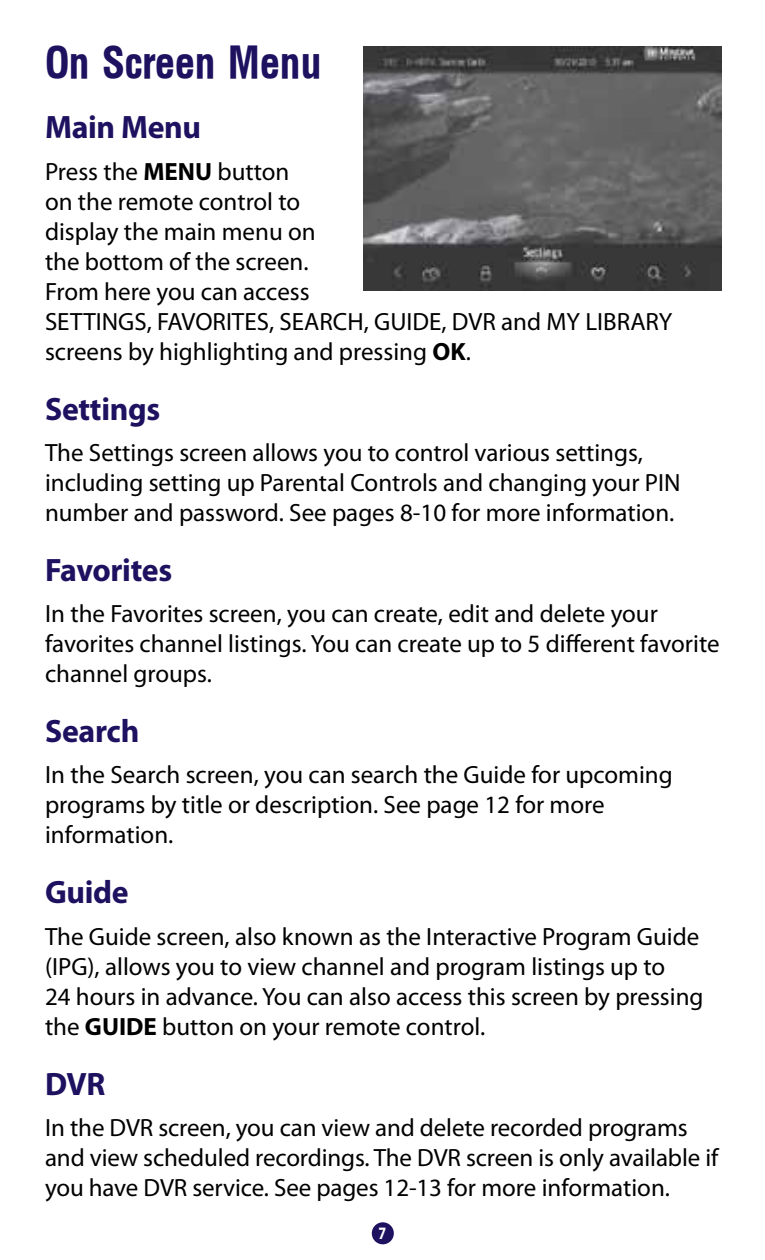
<style>
.page{position:relative;width:765px;height:1260px;background:#fff}
.page>*{position:absolute;margin:0;border:0;box-sizing:border-box;transform-origin:0 0}
.t1{font:700 42.5px "Triumvirate Condensed";letter-spacing:-.01em;color:#1d1160}
.t2{font:700 32.5px "Myriad Pro";letter-spacing:-.01em;color:#1d1160}
.t3{font:25px/30px "Myriad Pro";color:#000}
.t4{font:700 17.5px "Myriad Pro";color:#fff;scale:.8 1}
.s1{font-weight:700}
</style>
<div class="page">
<div style="left:372px;top:1222px;width:22px;height:22px;background:#1d1160;border-radius:50%"></div>
<img style="left:364px;top:47px;width:357px;height:243px">
<h1 class="t1" style="left:45px;top:35px;width:278px">On Screen Menu</h1>
<h2 class="t2" style="left:45px;top:106px;width:158px">Main Menu</h2>
<p class="t3" style="left:45px;top:156px;width:629px">Press the <span class="s1">MENU</span> button<br>on the remote control to<br>display the main menu on<br>the bottom of the screen.<br>From here you can access<br>SETTINGS, FAVORITES, SEARCH, GUIDE, DVR and MY LIBRARY screens by highlighting and pressing <span class="s1">OK</span>.</p>
<h2 class="t2" style="left:45px;top:387px;width:117px">Settings</h2>
<p class="t3" style="left:45px;top:437px;width:637px">The Settings screen allows you to control various settings, including setting up Parental Controls and changing your PIN number and password. See pages 8-10 for more information.</p>
<h2 class="t2" style="left:45px;top:549px;width:129px">Favorites</h2>
<p class="t3" style="left:45px;top:598px;width:676px">In the Favorites screen, you can create, edit and delete your favorites channel listings. You can create up to 5 different favorite channel groups.</p>
<h2 class="t2" style="left:45px;top:710px;width:96px">Search</h2>
<p class="t3" style="left:45px;top:760px;width:629px">In the Search screen, you can search the Guide for upcoming programs by title or description. See page 12 for more information.</p>
<h2 class="t2" style="left:45px;top:871px;width:85px">Guide</h2>
<p class="t3" style="left:45px;top:921px;width:660px">The Guide screen, also known as the Interactive Program Guide (IPG), allows you to view channel and program listings up to<br>24 hours in advance. You can also access this screen by pressing the <span class="s1">GUIDE</span> button on your remote control.</p>
<h2 class="t2" style="left:45px;top:1062px;width:62px">DVR</h2>
<p class="t3" style="left:45px;top:1112px;width:675px">In the DVR screen, you can view and delete recorded programs and view scheduled recordings. The DVR screen is only available if you have DVR service. See pages 12-13 for more information.</p>
<p class="t4" style="left:378px;top:1221px;width:11px">7</p>
</div>
